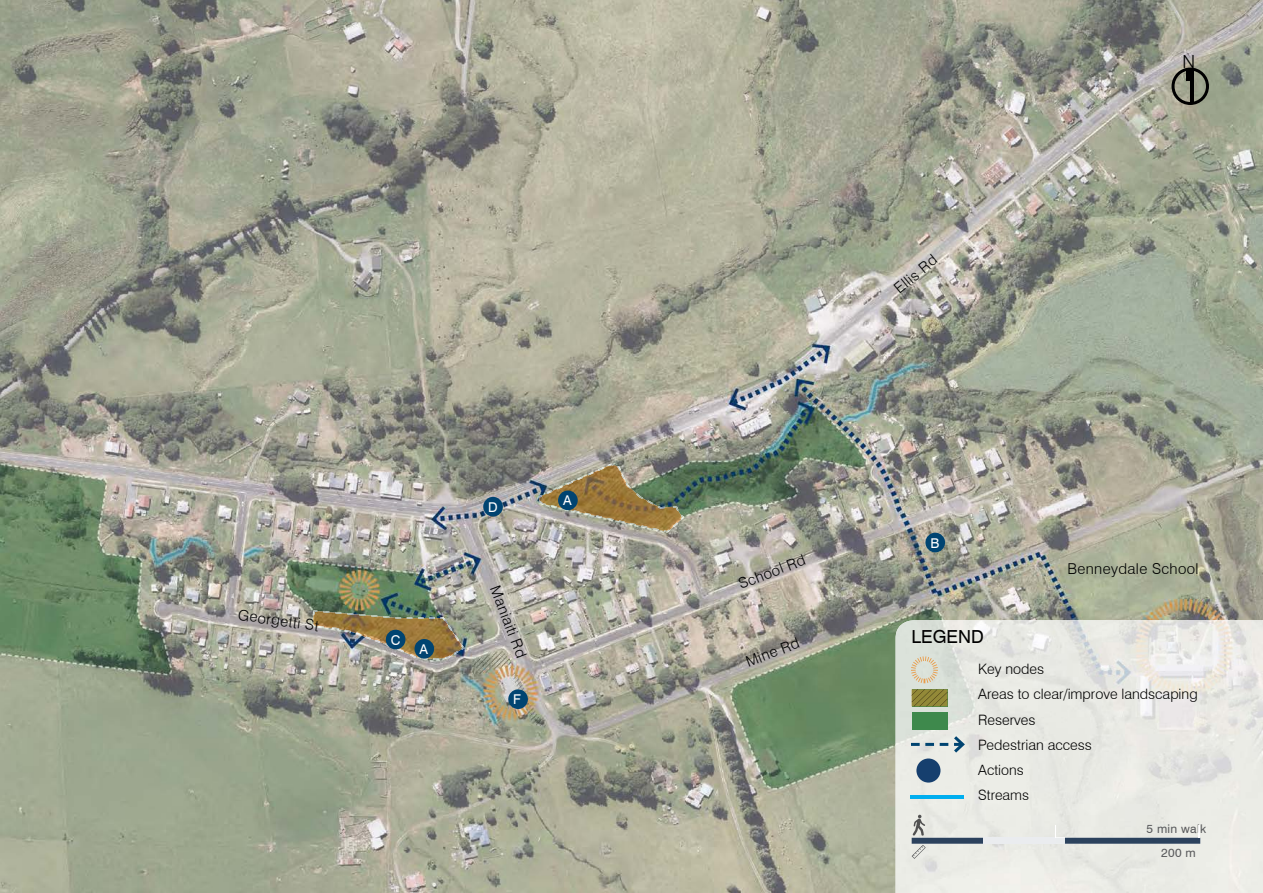
<style>
.page{position:relative;width:1263px;height:893px;background:#fff}
.page>*{position:absolute;margin:0;border:0;box-sizing:border-box;transform-origin:0 0}
.t1{font:18px "Swiss 721 BT";color:#000}
.t2{font:300 18px "Swiss 721 BT";color:#000}
.t3{font:300 15px "Swiss 721 BT";letter-spacing:.025em;color:#000}
.t4{font:300 14.4px/25.2px "Swiss 721 BT";color:#000}
.t5{font:300 14.25px/25px "Swiss 721 BT";color:#000}
.t6{font:13.5px "Swiss 721 BT";color:#fff}
.t7{font:12px/24.3px "Swiss 721 BT";letter-spacing:.025em;color:#58595b;text-align:center}
</style>
<div class="page">
<img style="left:0;top:0;width:1263px;height:893px">
<img style="left:539px;top:464px;width:145px;height:68px">
<img style="left:311px;top:610px;width:154px;height:50px">
<img style="left:896px;top:620px;width:367px;height:273px">
<img style="left:1147px;top:824px;width:59px;height:9px">
<img style="left:912px;top:838px;width:288px;height:6px">
<img style="left:983px;top:838px;width:82px;height:6px">
<svg style="left:913px;top:815px;width:12px;height:21px"></svg>
<svg style="left:1055px;top:825px;width:1px;height:13px"></svg>
<svg style="left:1199px;top:825px;width:1px;height:14px"></svg>
<svg style="left:912px;top:845px;width:14px;height:14px"></svg>
<div style="left:916px;top:758px;width:24px;height:25px;background:#163f6e;border-radius:50%"></div>
<div style="left:912px;top:712px;width:35px;height:17px;background:#3e894c"></div>
<svg style="left:911px;top:656px;width:27px;height:27px"></svg>
<svg style="left:911px;top:743px;width:23px;height:3px"></svg>
<svg style="left:940px;top:743px;width:8px;height:3px"></svg>
<svg style="left:954px;top:736px;width:11px;height:17px"></svg>
<hr style="left:910px;top:795px;width:54px;height:3px;background:#00aeef">
<div style="left:558px;top:491px;width:20px;height:19px;background:#004471;border-radius:50%"></div>
<div style="left:414px;top:639px;width:20px;height:20px;background:#004471;border-radius:50%"></div>
<div style="left:508px;top:689px;width:20px;height:20px;background:#004471;border-radius:50%"></div>
<div style="left:925px;top:533px;width:20px;height:19px;background:#004471;border-radius:50%"></div>
<div style="left:483px;top:497px;width:20px;height:19px;background:#004471;border-radius:50%"></div>
<div style="left:386px;top:630px;width:19px;height:19px;background:#004471;border-radius:50%"></div>
<svg style="left:1171px;top:68px;width:38px;height:37px"></svg>
<svg style="left:911px;top:689px;width:36px;height:18px"></svg>
<p class="t3" style="left:240px;top:605px;width:83px;rotate:8deg">Georgetti St</p>
<p class="t6" style="left:391px;top:631px;width:11px">C</p>
<p class="t6" style="left:419px;top:641px;width:10px">A</p>
<p class="t6" style="left:488px;top:499px;width:11px">D</p>
<p class="t3" style="left:503px;top:583px;width:77px;rotate:69deg">Maniaiti Rd</p>
<p class="t6" style="left:513px;top:691px;width:9px">F</p>
<p class="t6" style="left:563px;top:492px;width:10px">A</p>
<p class="t3" style="left:890px;top:283px;width:52px;rotate:-40deg">Ellis Rd</p>
<p class="t2" style="left:1183px;top:50px;width:14px">N</p>
<p class="t3" style="left:736px;top:575px;width:72px;rotate:-21deg">School Rd</p>
<p class="t3" style="left:743px;top:654px;width:58px;rotate:-21deg">Mine Rd</p>
<p class="t6" style="left:930px;top:534px;width:10px">B</p>
<p class="t1" style="left:912px;top:626px;width:74px">LEGEND</p>
<p class="t3" style="left:1067px;top:559px;width:133px">Benneydale School</p>
<p class="t4" style="left:978px;top:656px;width:221px">Key nodes<br>Areas to clear/improve landscaping<br>Reserves<br>Pedestrian access</p>
<p class="t5" style="left:978px;top:757px;width:52px">Actions<br>Streams</p>
<p class="t7" style="left:1146px;top:816px;width:61px">5 min walk<br>200 m</p>
</div>
